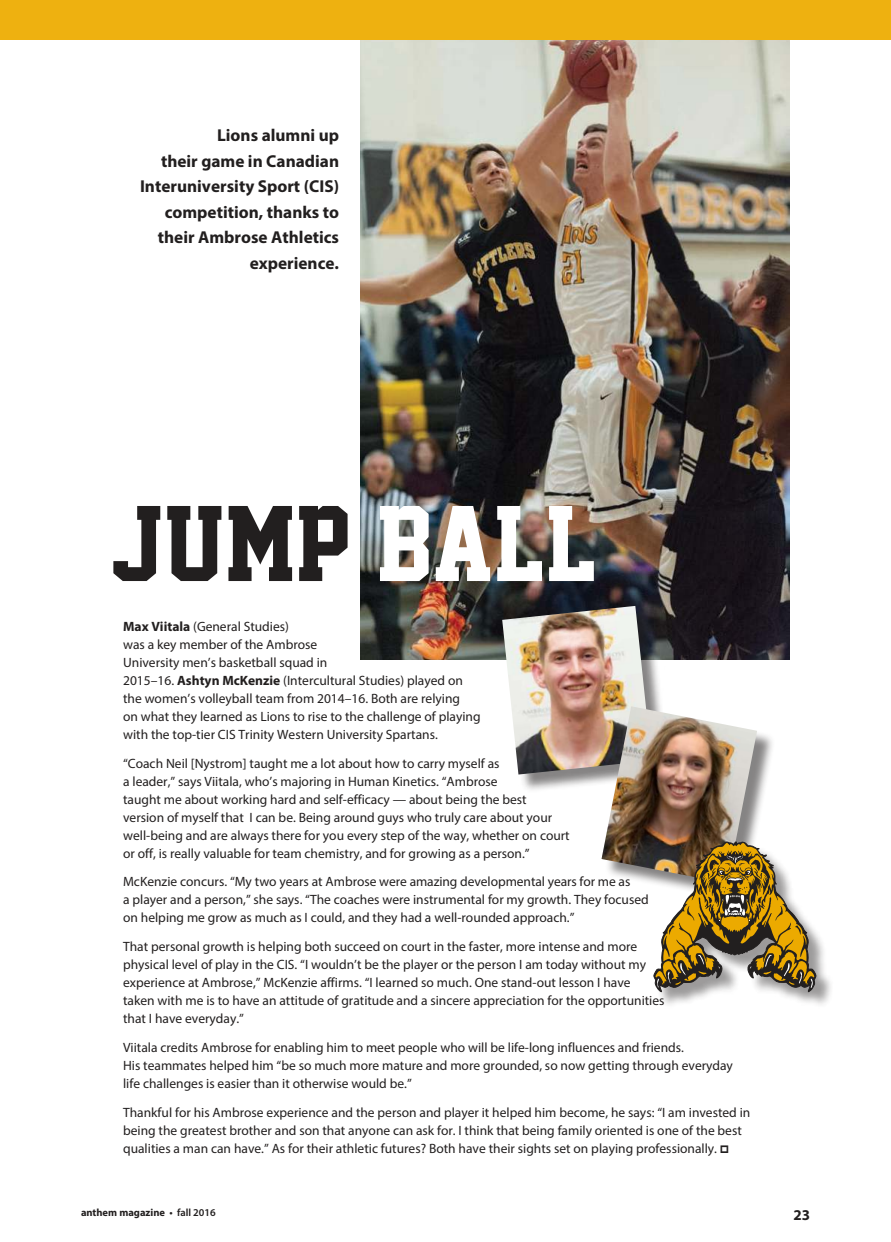
<style>
.page{position:relative;width:891px;height:1242px;background:#fff}
.page>*{position:absolute;margin:0;border:0;box-sizing:border-box;transform-origin:0 0}
.t1{font:97.8px "Academic M54";color:#221f1f;scale:1.06 1}
.t2{font:700 17.25px/25.5px "Myriad Pro";color:#221f1f;text-align:right}
.t3{font:700 15px "Myriad Pro";color:#221f1f}
.t4{font:13.5px/18px "Myriad Pro";color:#221f1f}
.t5{font:700 10.5px "Myriad Pro";color:#221f1f}
.s1{color:#fff}
.s2{font-weight:700}
.s3{font-weight:600}
</style>
<div class="page">
<img style="left:361px;top:40px;width:428px;height:620px">
<div style="left:0;top:0;width:891px;height:40px;background:#eeb110"></div>
<div style="left:505px;top:609px;width:165px;height:184px;background:#221f1f;opacity:.55"></div>
<img style="left:502px;top:606px;width:150px;height:169px">
<div style="left:604px;top:709px;width:171px;height:192px;background:#221f1f;opacity:.55"></div>
<img style="left:602px;top:706px;width:155px;height:177px">
<div style="left:656px;top:845px;width:178px;height:165px;background:#221f1f;opacity:.45"></div>
<svg style="left:653px;top:841px;width:163px;height:151px"></svg>
<p class="t2" style="left:140px;top:124px;width:201px">Lions alumni up<br>their game in Canadian<br>Interuniversity Sport (CIS) competition, thanks to their Ambrose Athletics experience.</p>
<h1 class="t1" style="left:110px;top:490px;width:461px">JUMP <span class="s1">BALL</span></h1>
<p class="t4" style="left:123px;top:618px;width:359px"><span class="s2">Max Viitala</span> (General Studies)<br>was a key member of the Ambrose<br>University men’s basketball squad in<br>2015–16. <span class="s2">Ashtyn McKenzie</span> (Intercultural Studies) played on the women’s volleyball team from 2014–16. Both are relying<br>on what they learned as Lions to rise to the challenge of playing with the top-tier CIS Trinity Western University Spartans.</p>
<p class="t4" style="left:123px;top:755px;width:448px">“Coach Neil [Nystrom] taught me a lot about how to carry myself as<br>a leader,” says Viitala, who’s majoring in Human Kinetics. “Ambrose<br>taught me about working hard and self-efficacy — about being the best version of myself that I can be. Being around guys who truly care about your well-being and are always there for you every step of the way, whether on court or off, is really valuable for team chemistry, and for growing as a person.”</p>
<p class="t4" style="left:123px;top:874px;width:527px">McKenzie concurs. “My two years at Ambrose were amazing developmental years for me as<br>a player and a person,” she says. “The coaches were instrumental for my growth. They focused on helping me grow as much as I could, and they had a well-rounded approach.”</p>
<p class="t4" style="left:123px;top:939px;width:543px">That personal growth is helping both succeed on court in the faster, more intense and more physical level of play in the CIS. “I wouldn’t be the player or the person I am today without my experience at Ambrose,” McKenzie affirms. “I learned so much. One stand-out lesson I have taken with me is to have an attitude of gratitude and a sincere appreciation for the opportunities that I have everyday.”</p>
<p class="t4" style="left:123px;top:1040px;width:611px">Viitala credits Ambrose for enabling him to meet people who will be life-long influences and friends.<br>His teammates helped him “be so much more mature and more grounded, so now getting through everyday life challenges is easier than it otherwise would be.”</p>
<p class="t4" style="left:123px;top:1104px;width:629px">Thankful for his Ambrose experience and the person and player it helped him become, he says: “I am invested in being the greatest brother and son that anyone can ask for. I think that being family oriented is one of the best qualities a man can have.” As for their athletic futures? Both have their sights set on playing professionally.</p>
<p class="t5" style="left:81px;top:1209px;width:136px">anthem magazine <span class="s3">• fall 2016</span></p>
<p class="t3" style="left:793px;top:1208px;width:18px">23</p>
</div>
